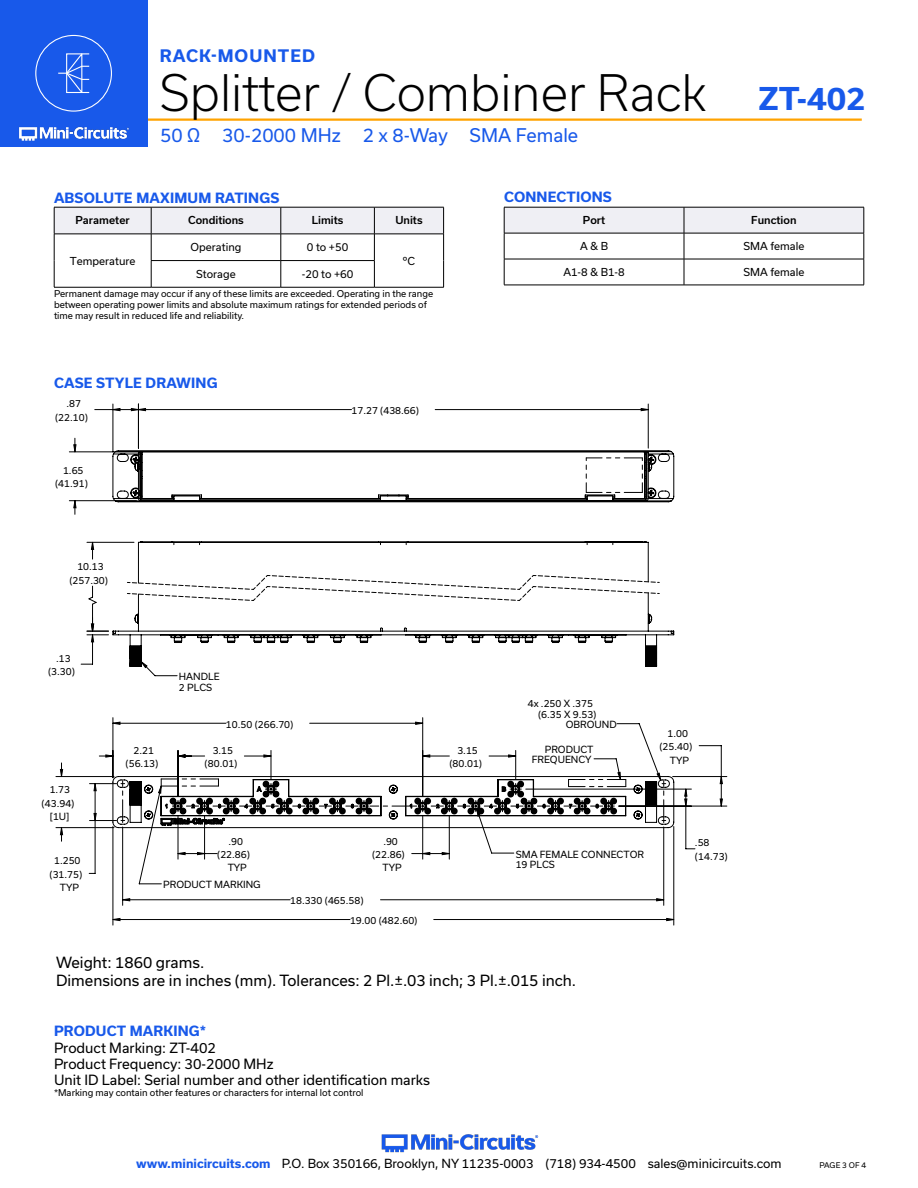
<style>
.page{position:relative;width:918px;height:1188px;background:#fff}
.page>*{position:absolute;margin:0;border:0;box-sizing:border-box;transform-origin:0 0}
.t1{font:300 48px "Usual";color:#000}
.t2{font:700 30px "Usual";color:#1859ea}
.t3{font:18px "Usual";color:#1859ea}
.t4{font:700 16.5px "Usual";letter-spacing:.065em;color:#1859ea}
.t5{font:14.7px/17.7px "Usual";color:#000}
.Regular_Copy{font:13.5px "Usual";color:#000}
.Blue_Headers{font:700 13.5px "Usual";letter-spacing:.015em;color:#1859ea}
.t6{font:12px "Usual";color:#000}
.Table_Body_Center{font:10.5px "Usual";color:#000}
.Table_Header_Center{font:500 10.5px "Usual";color:#000}
.t7{font:9.45px/13.5px "Usual";color:#000;text-align:center}
.Notes{font:9px/10.8px "Usual";color:#000}
.t8{font:7.5px "Usual";color:#000}
.s1{font-weight:700;color:#1859ea}
</style>
<div class="page">
<hr style="left:129px;top:118px;width:733px;height:3px;background:#ffa300">
<div style="left:0;top:0;width:147px;height:147px;background:#1859ea"></div>
<img style="left:19px;top:126px;width:110px;height:15px">
<img style="left:381px;top:1134px;width:158px;height:19px">
<div style="left:35px;top:35px;width:77px;height:77px;border:1px solid #fff;border-radius:50%"></div>
<svg style="left:58px;top:53px;width:32px;height:40px"></svg>
<hr style="left:619px;top:806px;width:108px;height:1px;background:#000">
<hr style="left:673px;top:776px;width:54px;height:1px;background:#000">
<hr style="left:673px;top:827px;width:1px;height:98px;background:#000">
<hr style="left:113px;top:827px;width:1px;height:98px;background:#000">
<hr style="left:56px;top:827px;width:58px;height:1px;background:#000">
<hr style="left:56px;top:776px;width:58px;height:1px;background:#000">
<svg style="left:674px;top:745px;width:48px;height:110px"></svg>
<svg style="left:60px;top:769px;width:614px;height:152px"></svg>
<svg style="left:81px;top:631px;width:580px;height:254px"></svg>
<hr style="left:122px;top:827px;width:1px;height:78px;background:#000">
<hr style="left:663px;top:827px;width:1px;height:78px;background:#000">
<hr style="left:95px;top:821px;width:1px;height:52px;background:#000">
<svg style="left:74px;top:409px;width:574px;height:222px"></svg>
<svg style="left:91px;top:624px;width:570px;height:126px"></svg>
<svg style="left:122px;top:898px;width:542px;height:4px"></svg>
<svg style="left:90px;top:750px;width:584px;height:78px"></svg>
<svg style="left:112px;top:541px;width:562px;height:126px"></svg>
<svg style="left:112px;top:450px;width:562px;height:52px"></svg>
<hr style="left:54px;top:287px;width:97px;height:1px;background:#000">
<hr style="left:374px;top:287px;width:70px;height:1px;background:#000">
<svg style="left:54px;top:207px;width:390px;height:80px"></svg>
<hr style="left:151px;top:287px;width:130px;height:1px;background:#000">
<hr style="left:281px;top:287px;width:93px;height:1px;background:#000">
<hr style="left:504px;top:285px;width:180px;height:1px;background:#000">
<svg style="left:504px;top:207px;width:361px;height:78px"></svg>
<hr style="left:684px;top:285px;width:180px;height:1px;background:#000">
<h3 class="t4" style="left:160px;top:46px;width:157px">RACK-MOUNTED</h3>
<h1 class="t1" style="left:160px;top:65px;width:548px">Splitter / Combiner Rack</h1>
<h3 class="t3" style="left:160px;top:125px;width:420px">50 Ω 30-2000 MHz 2 x 8-Way SMA Female</h3>
<h2 class="t2" style="left:758px;top:82px;width:109px">ZT-402</h2>
<p class="Blue_Headers" style="left:54px;top:190px;width:227px">ABSOLUTE MAXIMUM RATINGS</p>
<p class="Table_Header_Center" style="left:76px;top:214px;width:56px">Parameter</p>
<p class="Table_Header_Center" style="left:188px;top:214px;width:57px">Conditions</p>
<p class="Table_Header_Center" style="left:312px;top:214px;width:33px">Limits</p>
<p class="Table_Header_Center" style="left:395px;top:214px;width:29px">Units</p>
<p class="Table_Body_Center" style="left:70px;top:255px;width:67px">Temperature</p>
<p class="Table_Body_Center" style="left:191px;top:241px;width:52px">Operating</p>
<p class="Table_Body_Center" style="left:307px;top:241px;width:43px">0 to +50</p>
<p class="Table_Body_Center" style="left:403px;top:255px;width:14px">ºC</p>
<p class="Table_Body_Center" style="left:196px;top:268px;width:41px">Storage</p>
<p class="Table_Body_Center" style="left:302px;top:268px;width:53px">-20 to +60</p>
<p class="Notes" style="left:54px;top:288px;width:381px">Permanent damage may occur if any of these limits are exceeded. Operating in the range between operating power limits and absolute maximum ratings for extended periods of time may result in reduced life and reliability.</p>
<p class="Blue_Headers" style="left:54px;top:375px;width:165px">CASE STYLE DRAWING</p>
<p class="t7" style="left:55px;top:397px;width:34px">.87 (22.10)</p>
<p class="t7" style="left:55px;top:464px;width:34px">1.65 (41.91)</p>
<p class="t7" style="left:352px;top:404px;width:69px">17.27 (438.66)</p>
<p class="Blue_Headers" style="left:504px;top:189px;width:109px">CONNECTIONS</p>
<p class="Table_Header_Center" style="left:583px;top:214px;width:24px">Port</p>
<p class="Table_Header_Center" style="left:751px;top:214px;width:47px">Function</p>
<p class="Table_Body_Center" style="left:580px;top:240px;width:29px">A &amp; B</p>
<p class="Table_Body_Center" style="left:743px;top:240px;width:63px">SMA female</p>
<p class="Table_Body_Center" style="left:563px;top:266px;width:63px">A1-8 &amp; B1-8</p>
<p class="Table_Body_Center" style="left:743px;top:266px;width:63px">SMA female</p>
<p class="t7" style="left:69px;top:560px;width:40px">10.13 (257.30)</p>
<p class="t7" style="left:48px;top:652px;width:28px">.13 (3.30)</p>
<p class="t7" style="left:42px;top:783px;width:34px">1.73 (43.94) [1U]</p>
<p class="t7" style="left:54px;top:854px;width:28px">1.250</p>
<p class="t7" style="left:49px;top:868px;width:34px">(31.75)</p>
<p class="t7" style="left:60px;top:881px;width:21px">TYP</p>
<p class="t7" style="left:179px;top:672px;width:42px;line-height:10.6px;text-align:left">HANDLE<br>2 PLCS</p>
<p class="t7" style="left:126px;top:743px;width:34px">2.21 (56.13)</p>
<p class="t7" style="left:226px;top:717px;width:69px">10.50 (266.70)</p>
<p class="t7" style="left:205px;top:743px;width:34px">3.15 (80.01)</p>
<p class="t7" style="left:229px;top:834px;width:16px">.90</p>
<p class="t7" style="left:217px;top:848px;width:34px">(22.86)</p>
<p class="t7" style="left:228px;top:861px;width:21px">TYP</p>
<p class="t7" style="left:163px;top:878px;width:99px">PRODUCT MARKING</p>
<p class="t7" style="left:383px;top:834px;width:16px">.90</p>
<p class="t7" style="left:372px;top:848px;width:34px">(22.86)</p>
<p class="t7" style="left:383px;top:861px;width:21px">TYP</p>
<p class="t7" style="left:290px;top:894px;width:75px">18.330 (465.58)</p>
<p class="t7" style="left:350px;top:914px;width:69px">19.00 (482.60)</p>
<p class="t7" style="left:449px;top:743px;width:34px">3.15 (80.01)</p>
<p class="t7" style="left:528px;top:697px;width:67px">4x .250 X .375</p>
<p class="t7" style="left:538px;top:707px;width:60px">(6.35 X 9.53)</p>
<p class="t7" style="left:566px;top:718px;width:52px">OBROUND</p>
<p class="t7" style="left:532px;top:744px;width:63px;line-height:10.6px;text-align:right">PRODUCT<br>FREQUENCY</p>
<p class="t7" style="left:667px;top:726px;width:22px">1.00</p>
<p class="t7" style="left:659px;top:740px;width:34px">(25.40)</p>
<p class="t7" style="left:670px;top:753px;width:21px">TYP</p>
<p class="t7" style="left:516px;top:849px;width:130px;line-height:10.6px;text-align:left">SMA FEMALE CONNECTOR<br>19 PLCS</p>
<p class="t7" style="left:695px;top:836px;width:34px;text-align:left">.58 (14.73)</p>
<p class="t5" style="left:56px;top:954px;width:521px">Weight: 1860 grams.<br>Dimensions are in inches (mm). Tolerances: 2 Pl.±.03 inch; 3 Pl.±.015 inch.</p>
<p class="Blue_Headers" style="left:54px;top:1024px;width:154px">PRODUCT MARKING*</p>
<p class="Regular_Copy" style="left:54px;top:1040px;width:163px">Product Marking: ZT-402</p>
<p class="Regular_Copy" style="left:54px;top:1056px;width:221px">Product Frequency: 30-2000 MHz</p>
<p class="Regular_Copy" style="left:54px;top:1072px;width:377px">Unit ID Label: Serial number and other identification marks</p>
<p class="Notes" style="left:54px;top:1087px;width:311px">*Marking may contain other features or characters for internal lot control</p>
<p class="t6" style="left:136px;top:1157px;width:647px"><span class="s1">www.minicircuits.com</span> P.O. Box 350166, Brooklyn, NY 11235-0003 (718) 934-4500 sales@minicircuits.com</p>
<p class="t8" style="left:819px;top:1161px;width:48px">PAGE 3 OF 4</p>
</div>
